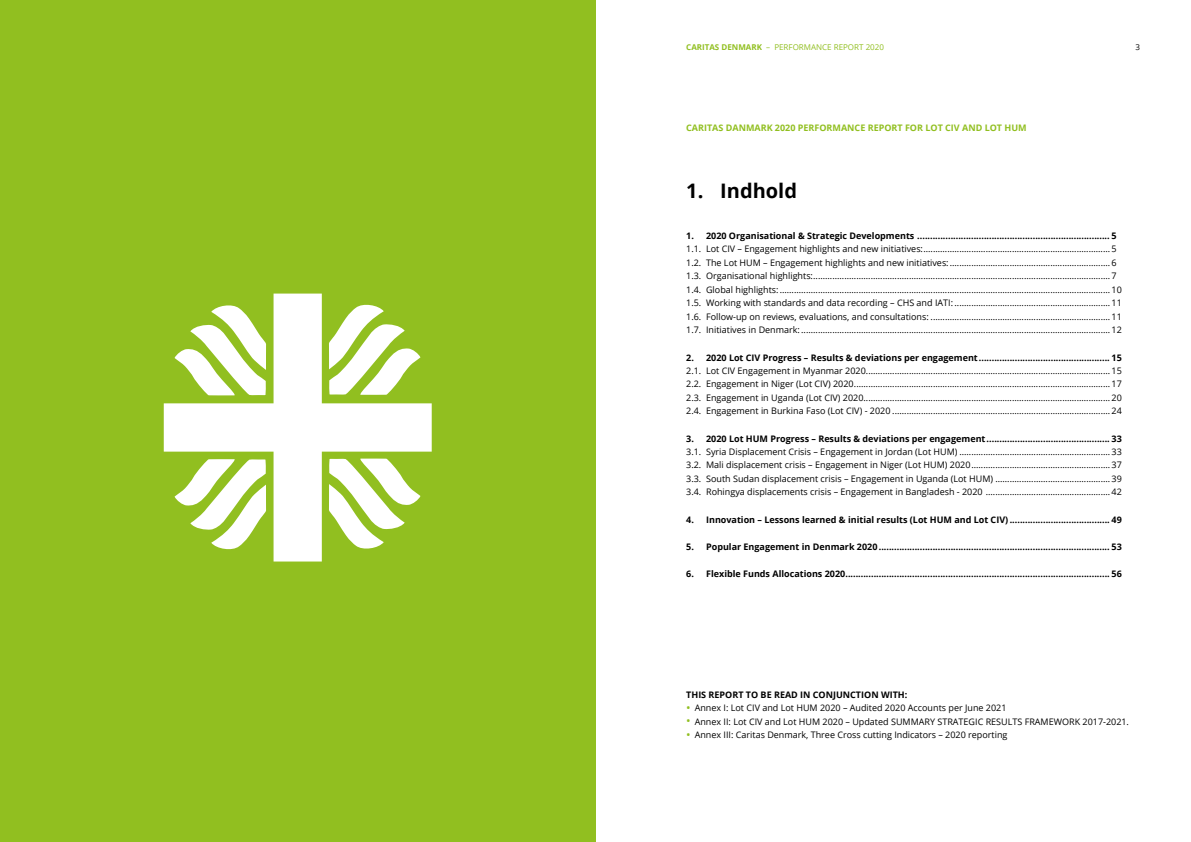
<style>
.page{position:relative;width:1191px;height:842px;background:#fff}
.page>*{position:absolute;margin:0;border:0;box-sizing:border-box;transform-origin:0 0}
.t1{font:700 20px "Open Sans";color:#000}
.t2{font:9px/13.5px "Open Sans";color:#000;text-align:justify}
.t3{font:700 9px "Open Sans";color:#000}
.t4{font:700 9px "Open Sans";color:#91bf20}
.t5{font:8px "Open Sans";color:#91bf20}
.t6{font:8px "Open Sans";color:#000}
.s1{font-weight:700}
.s2{font-size:12px;color:#91bf20}
</style>
<div class="page">
<div style="left:0;top:0;width:595px;height:842px;background:#91bf20"></div>
<svg style="left:164px;top:294px;width:268px;height:267px;fill:#fff"></svg>
<p class="t5" style="left:686px;top:41px;width:199px"><span class="s1">CARITAS DENMARK</span> – PERFORMANCE REPORT 2020</p>
<p class="t6" style="left:1135px;top:41px;width:6px">3</p>
<p class="t4" style="left:686px;top:121px;width:342px">CARITAS DANMARK 2020 PERFORMANCE REPORT FOR LOT CIV AND LOT HUM</p>
<h1 class="t1" style="left:686px;top:177px;width:112px">1. Indhold</h1>
<p class="t3" style="left:686px;top:229px;width:432px">1. 2020 Organisational &amp; Strategic Developments ........................................................................... 5</p>
<p class="t2" style="left:686px;top:242px;width:437px;text-align:left">1.1. Lot CIV – Engagement highlights and new initiatives:.............................................................................. 5<br>1.2. The Lot HUM – Engagement highlights and new initiatives:................................................................... 6<br>1.3. Organisational highlights:............................................................................................................................ 7<br>1.4. Global highlights:.......................................................................................................................................... 10<br>1.5. Working with standards and data recording – CHS and IATI: ................................................................. 11<br>1.6. Follow-up on reviews, evaluations, and consultations: ........................................................................... 11<br>1.7. Initiatives in Denmark: ................................................................................................................................. 12</p>
<p class="t3" style="left:686px;top:351px;width:437px">2. 2020 Lot CIV Progress – Results &amp; deviations per engagement ................................................... 15</p>
<p class="t2" style="left:686px;top:363px;width:437px">2.1. Lot CIV Engagement in Myanmar 2020...................................................................................................... 15<br>2.2. Engagement in Niger (Lot CIV) 2020........................................................................................................... 17<br>2.3. Engagement in Uganda (Lot CIV) 2020....................................................................................................... 20<br>2.4. Engagement in Burkina Faso (Lot CIV) - 2020 ........................................................................................... 24</p>
<p class="t3" style="left:686px;top:432px;width:437px">3. 2020 Lot HUM Progress – Results &amp; deviations per engagement ................................................ 33</p>
<p class="t2" style="left:686px;top:444px;width:437px">3.1. Syria Displacement Crisis – Engagement in Jordan (Lot HUM) ............................................................... 33<br>3.2. Mali displacement crisis – Engagement in Niger (Lot HUM) 2020.......................................................... 37<br>3.3. South Sudan displacement crisis – Engagement in Uganda (Lot HUM) ................................................ 39<br>3.4. Rohingya displacements crisis – Engagement in Bangladesh - 2020 .................................................... 42</p>
<p class="t3" style="left:686px;top:513px;width:437px">4. Innovation – Lessons learned &amp; initial results (Lot HUM and Lot CIV) ....................................... 49</p>
<p class="t3" style="left:686px;top:540px;width:437px">5. Popular Engagement in Denmark 2020.......................................................................................... 53</p>
<p class="t3" style="left:686px;top:567px;width:437px">6. Flexible Funds Allocations 2020....................................................................................................... 56</p>
<p class="t3" style="left:686px;top:688px;width:223px">THIS REPORT TO BE READ IN CONJUNCTION WITH:</p>
<p class="t2" style="left:686px;top:701px;width:322px"><span class="s2">•</span> Annex I: Lot CIV and Lot HUM 2020 – Audited 2020 Accounts per June 2021</p>
<p class="t2" style="left:686px;top:714px;width:444px"><span class="s2">•</span> Annex II: Lot CIV and Lot HUM 2020 – Updated SUMMARY STRATEGIC RESULTS FRAMEWORK 2017-2021.</p>
<p class="t2" style="left:686px;top:728px;width:323px"><span class="s2">•</span> Annex III: Caritas Denmark, Three Cross cutting Indicators – 2020 reporting</p>
</div>
